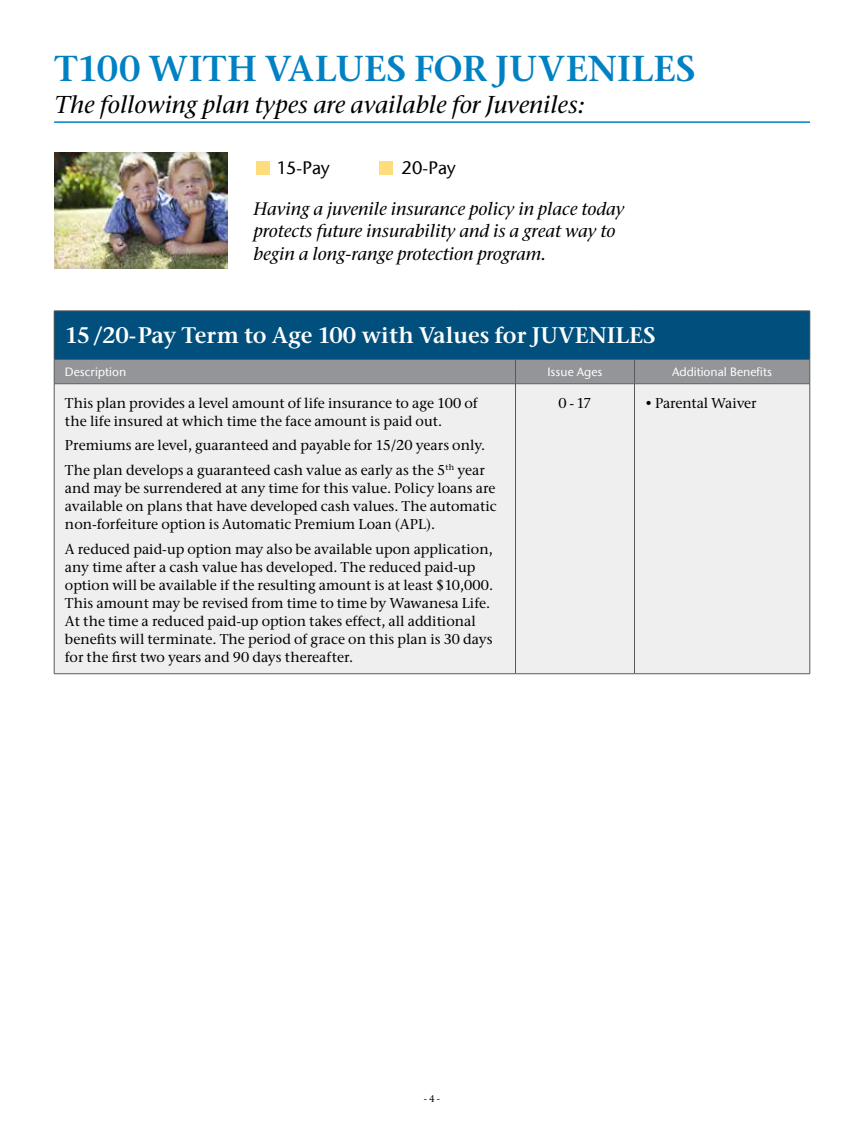
<style>
.page{position:relative;width:864px;height:1134px;background:#fff}
.page>*{position:absolute;margin:0;border:0;box-sizing:border-box;transform-origin:0 0}
.t1{font:600 36px "Stone Ser ITC Std";letter-spacing:.01em;color:#0081c3}
.t2{font:italic 500 24.3px "Stone Ser ITC Std";color:#000}
.t3{font:600 22.5px "Stone Ser ITC Std";color:#fff}
.t4{font:italic 500 18px/22.5px "Stone Ser ITC Std";color:#000}
.t5{font:500 18px "ITC Stone Sans Com";letter-spacing:-.01em;color:#000}
.t6{font:500 14.25px/18px "Stone Ser ITC Std";color:#000}
.t7{font:500 12px "ITC Stone Sans Com";color:#fff}
.t8{font:500 9.75px "Stone Ser ITC Std";color:#000}
</style>
<div class="page">
<div style="left:54px;top:311px;width:756px;height:48px;background:#004f7d"></div>
<div style="left:55px;top:384px;width:755px;height:289px;background:#efeff0"></div>
<hr style="left:54px;top:311px;width:462px;height:1px;background:#58595b">
<hr style="left:54px;top:311px;width:1px;height:48px;background:#58595b">
<hr style="left:516px;top:311px;width:118px;height:1px;background:#58595b">
<hr style="left:634px;top:311px;width:176px;height:1px;background:#58595b">
<hr style="left:810px;top:311px;width:1px;height:48px;background:#58595b">
<div style="left:54px;top:359px;width:757px;height:25px;background:#939598"></div>
<hr style="left:54px;top:383px;width:462px;height:1px;background:#58595b">
<hr style="left:54px;top:384px;width:1px;height:290px;background:#58595b">
<hr style="left:516px;top:383px;width:118px;height:1px;background:#58595b">
<hr style="left:515px;top:384px;width:1px;height:290px;background:#58595b">
<hr style="left:634px;top:383px;width:176px;height:1px;background:#58595b">
<hr style="left:634px;top:384px;width:1px;height:290px;background:#58595b">
<hr style="left:810px;top:384px;width:1px;height:290px;background:#58595b">
<hr style="left:54px;top:673px;width:462px;height:1px;background:#58595b">
<hr style="left:516px;top:673px;width:118px;height:1px;background:#58595b">
<hr style="left:634px;top:673px;width:176px;height:1px;background:#58595b">
<div style="left:256px;top:162px;width:13px;height:13px;background:#ffdd7d"></div>
<div style="left:54px;top:152px;width:174px;height:117px;background:#000;opacity:.2"></div>
<div style="left:379px;top:162px;width:13px;height:13px;background:#ffdd7d"></div>
<hr style="left:54px;top:121px;width:756px;height:2px;background:#0081c3">
<h1 class="t1" style="left:54px;top:46px;width:643px">T100 WITH VALUES FOR JUVENILES</h1>
<h2 class="t2" style="left:54px;top:90px;width:532px">The following plan types are available for Juveniles:</h2>
<p class="t5" style="left:277px;top:157px;width:55px">15-Pay</p>
<p class="t5" style="left:402px;top:157px;width:56px">20-Pay</p>
<p class="t4" style="left:254px;top:197px;width:372px">Having a juvenile insurance policy in place today protects future insurability and is a great way to begin a long-range protection program.</p>
<h3 class="t3" style="left:65px;top:322px;width:592px">15 /20-Pay Term to Age 100 with Values for JUVENILES</h3>
<p class="t7" style="left:65px;top:365px;width:63px">Description</p>
<p class="t7" style="left:547px;top:365px;width:57px">Issue Ages</p>
<p class="t7" style="left:672px;top:365px;width:101px">Additional Benefits</p>
<p class="t6" style="left:65px;top:394px;width:414px">This plan provides a level amount of life insurance to age 100 of the life insured at which time the face amount is paid out.</p>
<p class="t6" style="left:65px;top:433px;width:422px;line-height:24.8px">Premiums are level, guaranteed and payable for 15/20 years only.<br>The plan develops a guaranteed cash value as early as the 5<sup>th</sup> year</p>
<p class="t6" style="left:65px;top:479px;width:433px;text-align:justify">and may be surrendered at any time for this value. Policy loans are available on plans that have developed cash values. The automatic non-forfeiture option is Automatic Premium Loan (APL).</p>
<p class="t6" style="left:65px;top:540px;width:430px">A reduced paid-up option may also be available upon application, any time after a cash value has developed. The reduced paid-up option will be available if the resulting amount is at least $10,000.<br>This amount may be revised from time to time by Wawanesa Life.<br>At the time a reduced paid-up option takes effect, all additional benefits will terminate. The period of grace on this plan is 30 days for the first two years and 90 days thereafter.</p>
<p class="t6" style="left:559px;top:394px;width:34px">0 - 17</p>
<p class="t6" style="left:645px;top:394px;width:113px">• Parental Waiver</p>
<p class="t8" style="left:424px;top:1093px;width:18px">- 4 -</p>
</div>
